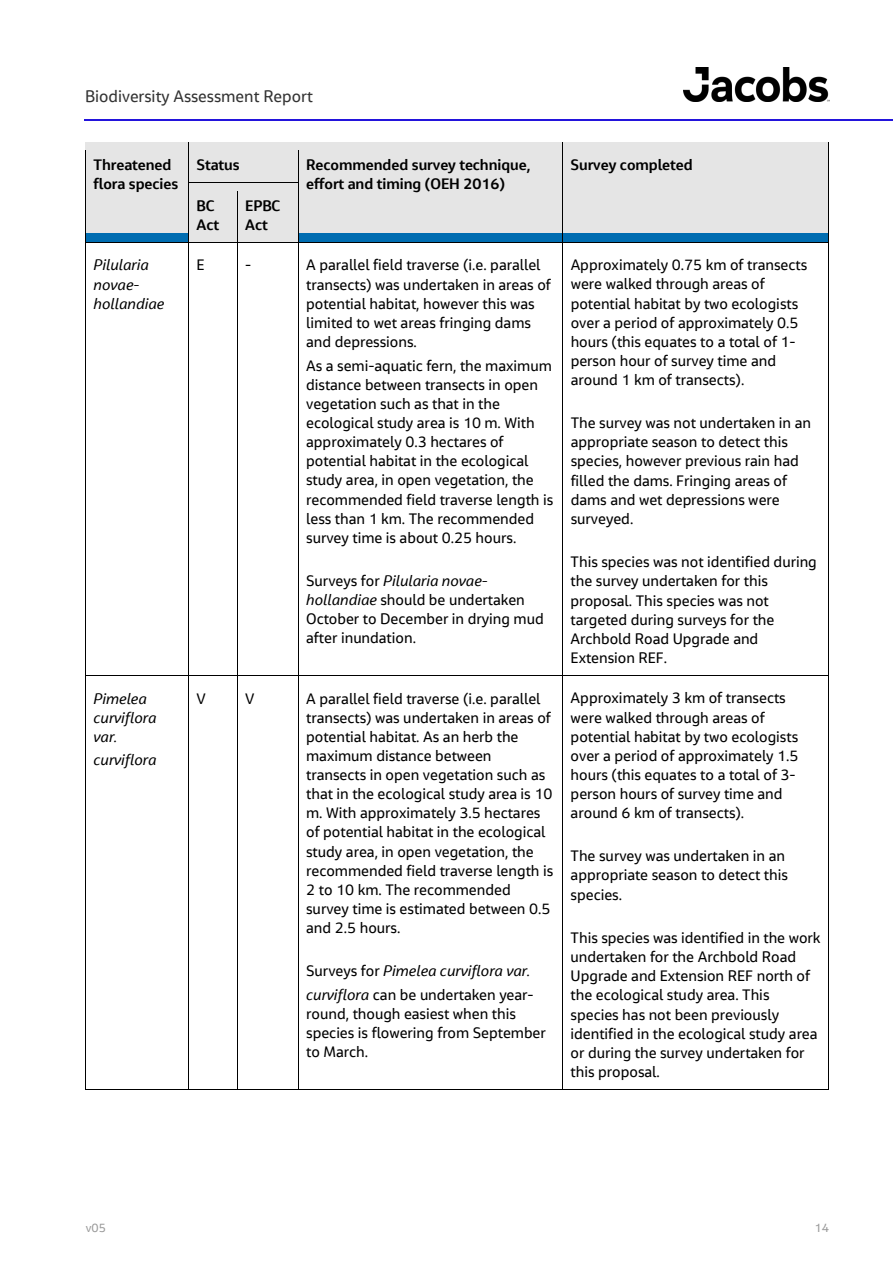
<style>
.page{position:relative;width:893px;height:1263px;background:#fff}
.page>*{position:absolute;margin:0;border:0;box-sizing:border-box;transform-origin:0 0}
.t1{font:16.5px "Jacobs Chronos";color:#333}
.t2{font:15px/19.2px "Jacobs Chronos";color:#000}
.t3{font:700 15px/19.2px "Jacobs Chronos";color:#000}
.t4{font:italic 15px/19px "Jacobs Chronos";color:#000}
.t5{font:12px "Jacobs Chronos";color:#999}
.s1{font-style:italic}
.s2{font-style:normal}
</style>
<div class="page">
<hr style="left:84px;top:119px;width:578px;height:2px;background:#2314dc">
<hr style="left:662px;top:119px;width:231px;height:2px;background:#2314dc">
<img style="left:683px;top:68px;width:146px;height:33px">
<div style="left:86px;top:142px;width:102px;height:100px;background:#e5e5e5"></div>
<div style="left:189px;top:142px;width:109px;height:40px;background:#e5e5e5"></div>
<div style="left:298px;top:142px;width:264px;height:100px;background:#e5e5e5"></div>
<div style="left:563px;top:142px;width:265px;height:100px;background:#e5e5e5"></div>
<hr style="left:85px;top:150px;width:1px;height:32px;background:#000">
<hr style="left:188px;top:150px;width:1px;height:32px;background:#000">
<hr style="left:298px;top:150px;width:1px;height:32px;background:#000">
<hr style="left:562px;top:150px;width:1px;height:32px;background:#000">
<hr style="left:828px;top:150px;width:1px;height:32px;background:#000">
<div style="left:189px;top:183px;width:48px;height:59px;background:#e5e5e5"></div>
<div style="left:237px;top:183px;width:61px;height:59px;background:#e5e5e5"></div>
<hr style="left:189px;top:182px;width:48px;height:1px;background:#000">
<hr style="left:237px;top:182px;width:61px;height:1px;background:#000">
<div style="left:85px;top:234px;width:103px;height:8px;background:#006db1"></div>
<hr style="left:85px;top:191px;width:1px;height:51px;background:#000">
<hr style="left:188px;top:191px;width:1px;height:51px;background:#000">
<hr style="left:237px;top:191px;width:1px;height:51px;background:#000">
<div style="left:298px;top:234px;width:264px;height:8px;background:#006db1"></div>
<hr style="left:298px;top:191px;width:1px;height:51px;background:#000">
<div style="left:562px;top:234px;width:266px;height:8px;background:#006db1"></div>
<hr style="left:562px;top:191px;width:1px;height:51px;background:#000">
<hr style="left:828px;top:191px;width:1px;height:51px;background:#000">
<hr style="left:86px;top:242px;width:102px;height:1px;background:#000">
<hr style="left:189px;top:242px;width:48px;height:1px;background:#000">
<hr style="left:237px;top:242px;width:61px;height:1px;background:#000">
<hr style="left:298px;top:242px;width:264px;height:1px;background:#000">
<hr style="left:563px;top:242px;width:265px;height:1px;background:#000">
<hr style="left:85px;top:251px;width:1px;height:424px;background:#000">
<hr style="left:188px;top:251px;width:1px;height:424px;background:#000">
<hr style="left:237px;top:251px;width:1px;height:424px;background:#000">
<hr style="left:298px;top:251px;width:1px;height:424px;background:#000">
<hr style="left:562px;top:251px;width:1px;height:424px;background:#000">
<hr style="left:828px;top:251px;width:1px;height:424px;background:#000">
<hr style="left:86px;top:675px;width:102px;height:1px;background:#000">
<hr style="left:189px;top:675px;width:48px;height:1px;background:#000">
<hr style="left:237px;top:675px;width:61px;height:1px;background:#000">
<hr style="left:298px;top:675px;width:264px;height:1px;background:#000">
<hr style="left:563px;top:675px;width:265px;height:1px;background:#000">
<hr style="left:85px;top:684px;width:1px;height:405px;background:#000">
<hr style="left:86px;top:1089px;width:102px;height:1px;background:#000">
<hr style="left:188px;top:684px;width:1px;height:405px;background:#000">
<hr style="left:189px;top:1089px;width:48px;height:1px;background:#000">
<hr style="left:237px;top:684px;width:1px;height:405px;background:#000">
<hr style="left:237px;top:1089px;width:61px;height:1px;background:#000">
<hr style="left:298px;top:684px;width:1px;height:405px;background:#000">
<hr style="left:298px;top:1089px;width:264px;height:1px;background:#000">
<hr style="left:562px;top:684px;width:1px;height:405px;background:#000">
<hr style="left:563px;top:1089px;width:265px;height:1px;background:#000">
<hr style="left:828px;top:684px;width:1px;height:405px;background:#000">
<p class="t1" style="left:85px;top:86px;width:229px">Biodiversity Assessment Report</p>
<p class="t3" style="left:94px;top:155px;width:86px">Threatened flora species</p>
<p class="t3" style="left:196px;top:155px;width:45px">Status</p>
<p class="t3" style="left:306px;top:155px;width:226px">Recommended survey technique, effort and timing (OEH 2016)</p>
<p class="t3" style="left:570px;top:155px;width:124px">Survey completed</p>
<p class="t3" style="left:196px;top:195px;width:24px">BC<br>Act</p>
<p class="t3" style="left:245px;top:195px;width:37px">EPBC<br>Act</p>
<p class="t4" style="left:94px;top:255px;width:72px">Pilularia novae&shy;hollandiae</p>
<p class="t2" style="left:196px;top:255px;width:10px">E</p>
<p class="t2" style="left:245px;top:255px;width:8px">-</p>
<p class="t2" style="left:306px;top:255px;width:246px">A parallel field traverse (i.e. parallel transects) was undertaken in areas of potential habitat, however this was limited to wet areas fringing dams and depressions.</p>
<p class="t2" style="left:306px;top:355px;width:249px">As a semi-aquatic fern, the maximum distance between transects in open vegetation such as that in the ecological study area is 10 m. With approximately 0.3 hectares of potential habitat in the ecological study area, in open vegetation, the recommended field traverse length is less than 1 km. The recommended survey time is about 0.25 hours.</p>
<p class="t2" style="left:306px;top:571px;width:239px">Surveys for <span class="s1">Pilularia novae&shy;hollandiae</span> should be undertaken<br>October to December in drying mud after inundation.</p>
<p class="t2" style="left:570px;top:255px;width:238px">Approximately 0.75 km of transects were walked through areas of potential habitat by two ecologists over a period of approximately 0.5 hours (this equates to a total of 1- person hour of survey time and around 1 km of transects).</p>
<p class="t2" style="left:570px;top:413px;width:242px">The survey was not undertaken in an appropriate season to detect this species, however previous rain had filled the dams. Fringing areas of dams and wet depressions were surveyed.</p>
<p class="t2" style="left:570px;top:552px;width:248px">This species was not identified during the survey undertaken for this proposal. This species was not targeted during surveys for the<br>Archbold Road Upgrade and<br>Extension REF.</p>
<p class="t4" style="left:94px;top:688px;width:65px">Pimelea curviflora var.</p>
<p class="t4" style="left:94px;top:750px;width:65px">curviflora</p>
<p class="t2" style="left:196px;top:688px;width:11px">V</p>
<p class="t2" style="left:245px;top:688px;width:11px">V</p>
<p class="t2" style="left:306px;top:688px;width:249px">A parallel field traverse (i.e. parallel transects) was undertaken in areas of potential habitat. As an herb the maximum distance between transects in open vegetation such as that in the ecological study area is 10 m. With approximately 3.5 hectares of potential habitat in the ecological study area, in open vegetation, the recommended field traverse length is 2 to 10 km. The recommended survey time is estimated between 0.5 and 2.5 hours.</p>
<p class="t4" style="left:306px;top:961px;width:226px"><span class="s2">Surveys for</span> Pimelea curviflora var.</p>
<p class="t2" style="left:306px;top:985px;width:241px"><span class="s1">curviflora</span> can be undertaken year&shy;round, though easiest when this species is flowering from September to March.</p>
<p class="t2" style="left:570px;top:688px;width:229px">Approximately 3 km of transects were walked through areas of potential habitat by two ecologists over a period of approximately 1.5 hours (this equates to a total of 3- person hours of survey time and around 6 km of transects).</p>
<p class="t2" style="left:570px;top:846px;width:219px">The survey was undertaken in an appropriate season to detect this species.</p>
<p class="t2" style="left:570px;top:928px;width:251px">This species was identified in the work undertaken for the Archbold Road<br>Upgrade and Extension REF north of the ecological study area. This species has not been previously identified in the ecological study area or during the survey undertaken for this proposal.</p>
<p class="t5" style="left:86px;top:1220px;width:22px">v05</p>
<p class="t5" style="left:814px;top:1220px;width:16px">14</p>
</div>
